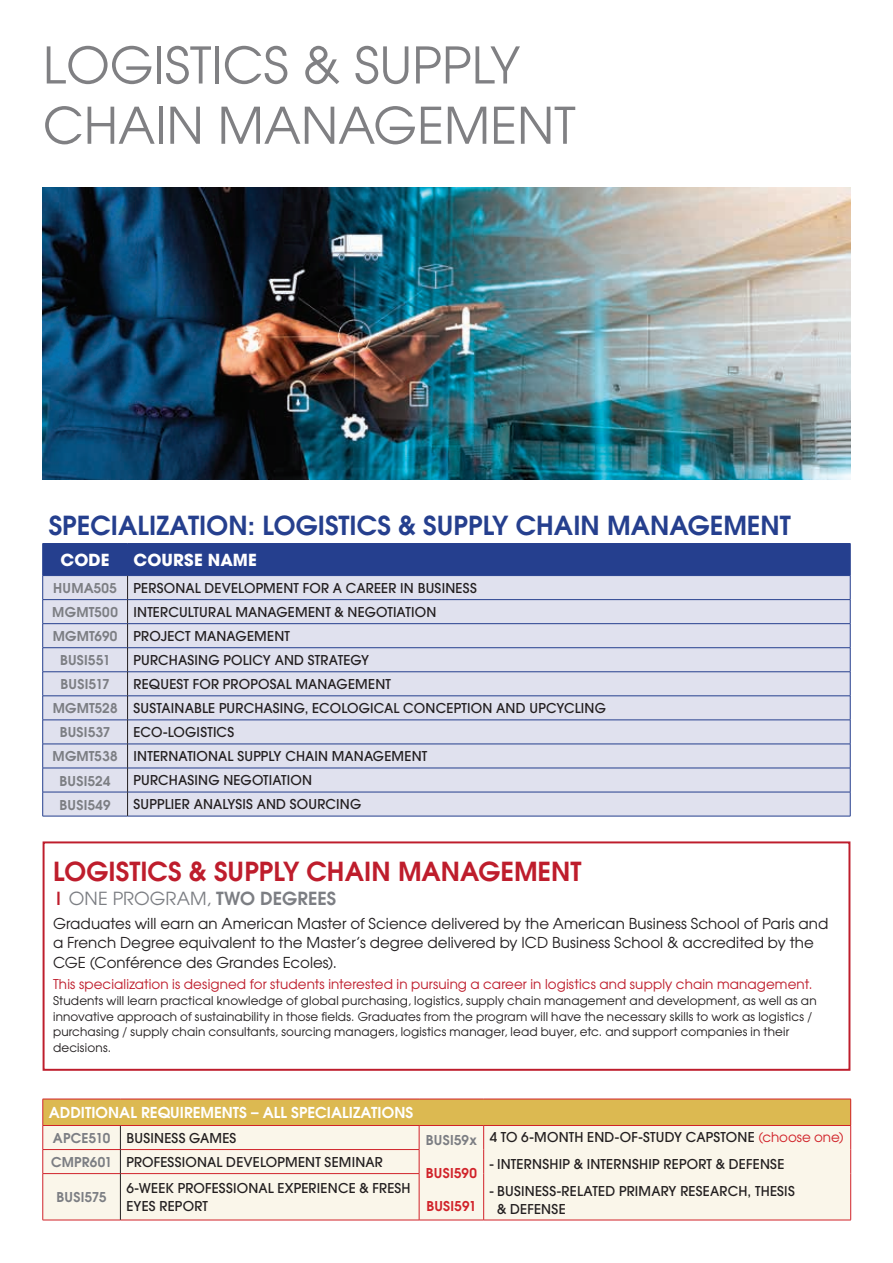
<style>
.page{position:relative;width:893px;height:1263px;background:#fff}
.page>*{position:absolute;margin:0;border:0;box-sizing:border-box;transform-origin:0 0}
.t1{font:50.25px/60.3px "Avant Garde";color:#808083}
.t2{font:600 26.1px "Avant Garde";color:#253f8e}
.t3{font:600 26.1px "Avant Garde";color:#be1d2c}
.t4{font:18px "Avant Garde";color:#7c7e83}
.t5{font:700 16.5px "Avant Garde";letter-spacing:.005em;color:#fff}
.t6{font:15px/19.5px "Avant Garde";letter-spacing:.005em;color:#231f20}
.t7{font:600 15px "Avant Garde";color:#fff}
.t8{font:500 13.5px/17.5px "Avant Garde";letter-spacing:.015em;color:#231f20}
.t9{font:13.5px "Avant Garde";letter-spacing:.01em;color:#be1d2c}
.t10{font:600 13.5px "Avant Garde";letter-spacing:.015em;color:#7c7e83}
.t11{font:600 13.5px "Avant Garde";letter-spacing:.015em;color:#d1232a}
.t12{font:12px/15.6px "Avant Garde";letter-spacing:.015em;color:#231f20}
.s1{font-weight:600;color:#7c7e83}
.s2{font-weight:600;color:#be1d2c}
.s3{font-weight:600}
.s4{font-weight:400;color:#d1232a}
</style>
<div class="page">
<img style="left:43px;top:187px;width:807px;height:293px">
<div style="left:43px;top:841px;width:807px;height:230px;border:2px solid #be1d2c"></div>
<hr style="left:43px;top:816px;width:85px;height:1px;background:#253f8e">
<hr style="left:128px;top:816px;width:722px;height:1px;background:#253f8e">
<svg style="left:42px;top:543px;width:809px;height:273px;background:#c2c7de"></svg>
<div style="left:43px;top:1099px;width:808px;height:26px;background:#dcb951"></div>
<div style="left:44px;top:1126px;width:806px;height:94px;background:#faf6ea"></div>
<hr style="left:43px;top:1099px;width:77px;height:1px;background:#d1232a">
<hr style="left:120px;top:1099px;width:299px;height:1px;background:#d1232a">
<hr style="left:419px;top:1099px;width:65px;height:1px;background:#d1232a">
<hr style="left:484px;top:1099px;width:367px;height:1px;background:#d1232a">
<hr style="left:43px;top:1125px;width:77px;height:1px;background:#d1232a">
<hr style="left:120px;top:1125px;width:299px;height:1px;background:#d1232a">
<hr style="left:419px;top:1125px;width:65px;height:1px;background:#d1232a">
<hr style="left:484px;top:1125px;width:367px;height:1px;background:#d1232a">
<hr style="left:43px;top:1149px;width:77px;height:1px;background:#d1232a">
<svg style="left:43px;top:1099px;width:1px;height:74px"></svg>
<hr style="left:120px;top:1149px;width:299px;height:1px;background:#d1232a">
<svg style="left:419px;top:1126px;width:1px;height:47px"></svg>
<svg style="left:483px;top:1126px;width:1px;height:47px"></svg>
<svg style="left:850px;top:1099px;width:1px;height:74px"></svg>
<hr style="left:43px;top:1173px;width:77px;height:1px;background:#d1232a">
<hr style="left:43px;top:1174px;width:1px;height:46px;background:#d1232a">
<hr style="left:120px;top:1173px;width:299px;height:1px;background:#d1232a">
<hr style="left:419px;top:1174px;width:1px;height:46px;background:#d1232a">
<hr style="left:483px;top:1173px;width:1px;height:47px;background:#d1232a">
<hr style="left:850px;top:1173px;width:1px;height:47px;background:#d1232a">
<hr style="left:43px;top:1220px;width:77px;height:1px;background:#d1232a">
<hr style="left:120px;top:1220px;width:299px;height:1px;background:#d1232a">
<hr style="left:419px;top:1220px;width:65px;height:1px;background:#d1232a">
<hr style="left:484px;top:1220px;width:367px;height:1px;background:#d1232a">
<svg style="left:120px;top:1126px;width:1px;height:47px"></svg>
<hr style="left:120px;top:1174px;width:1px;height:46px;background:#231f20">
<h1 class="t1" style="left:43px;top:34px;width:534px">LOGISTICS &amp; SUPPLY<br>CHAIN MANAGEMENT</h1>
<h2 class="t2" style="left:49px;top:509px;width:743px">SPECIALIZATION: LOGISTICS &amp; SUPPLY CHAIN MANAGEMENT</h2>
<p class="t5" style="left:61px;top:549px;width:51px">CODE</p>
<p class="t5" style="left:134px;top:549px;width:125px">COURSE NAME</p>
<p class="t8" style="left:53px;top:579px;width:425px"><span class="s1">HUMA505</span> PERSONAL DEVELOPMENT FOR A CAREER IN BUSINESS</p>
<p class="t8" style="left:52px;top:603px;width:385px"><span class="s1">MGMT500</span> INTERCULTURAL MANAGEMENT &amp; NEGOTIATION</p>
<p class="t8" style="left:53px;top:627px;width:239px"><span class="s1">MGMT690</span> PROJECT MANAGEMENT</p>
<p class="t10" style="left:60px;top:651px;width:52px">BUSI551</p>
<p class="t8" style="left:134px;top:651px;width:237px">PURCHASING POLICY AND STRATEGY</p>
<p class="t10" style="left:61px;top:675px;width:50px">BUSI517</p>
<p class="t8" style="left:134px;top:675px;width:259px">REQUEST FOR PROPOSAL MANAGEMENT</p>
<p class="t8" style="left:53px;top:699px;width:555px"><span class="s1">MGMT528</span> SUSTAINABLE PURCHASING, ECOLOGICAL CONCEPTION AND UPCYCLING</p>
<p class="t10" style="left:60px;top:723px;width:52px">BUSI537</p>
<p class="t8" style="left:134px;top:724px;width:102px">ECO-LOGISTICS</p>
<p class="t8" style="left:53px;top:748px;width:376px"><span class="s1">MGMT538</span> INTERNATIONAL SUPPLY CHAIN MANAGEMENT</p>
<p class="t10" style="left:59px;top:772px;width:53px">BUSI524</p>
<p class="t8" style="left:134px;top:772px;width:180px">PURCHASING NEGOTIATION</p>
<p class="t10" style="left:59px;top:796px;width:53px">BUSI549</p>
<p class="t8" style="left:134px;top:796px;width:229px">SUPPLIER ANALYSIS AND SOURCING</p>
<h2 class="t3" style="left:53px;top:855px;width:530px">LOGISTICS &amp; SUPPLY CHAIN MANAGEMENT</h2>
<h3 class="t4" style="left:53px;top:887px;width:285px"><span class="s2">|</span> ONE PROGRAM, <span class="s3">TWO DEGREES</span></h3>
<p class="t6" style="left:53px;top:913px;width:777px">Graduates will earn an American Master of Science delivered by the American Business School of Paris and a French Degree equivalent to the Master’s degree delivered by ICD Business School &amp; accredited by the<br>CGE (Conférence des Grandes Ecoles).</p>
<p class="t9" style="left:53px;top:976px;width:761px">This specialization is designed for students interested in pursuing a career in logistics and supply chain management.</p>
<p class="t12" style="left:53px;top:992px;width:765px">Students will learn practical knowledge of global purchasing, logistics, supply chain management and development, as well as an innovative approach of sustainability in those fields. Graduates from the program will have the necessary skills to work as logistics / purchasing / supply chain consultants, sourcing managers, logistics manager, lead buyer, etc. and support companies in their decisions.</p>
<p class="t7" style="left:49px;top:1103px;width:366px">ADDITIONAL REQUIREMENTS – ALL SPECIALIZATIONS</p>
<p class="t8" style="left:53px;top:1129px;width:185px"><span class="s1">APCE510</span> BUSINESS GAMES</p>
<p class="t10" style="left:426px;top:1132px;width:53px">BUSI59x</p>
<p class="t11" style="left:426px;top:1164px;width:53px">BUSI590</p>
<p class="t11" style="left:426px;top:1197px;width:52px">BUSI591</p>
<p class="t8" style="left:51px;top:1153px;width:333px"><span class="s1">CMPR601</span> PROFESSIONAL DEVELOPMENT SEMINAR</p>
<p class="t10" style="left:57px;top:1188px;width:52px">BUSI575</p>
<p class="t8" style="left:126px;top:1180px;width:286px">6-WEEK PROFESSIONAL EXPERIENCE &amp; FRESH<br>EYES REPORT</p>
<p class="t8" style="left:490px;top:1129px;width:356px">4 TO 6-MONTH END-OF-STUDY CAPSTONE <span class="s4">(choose one)</span></p>
<p class="t8" style="left:490px;top:1156px;width:296px">- INTERNSHIP &amp; INTERNSHIP REPORT &amp; DEFENSE</p>
<p class="t8" style="left:497px;top:1183px;width:299px;text-indent:-8px">- BUSINESS-RELATED PRIMARY RESEARCH, THESIS &amp; DEFENSE</p>
</div>
